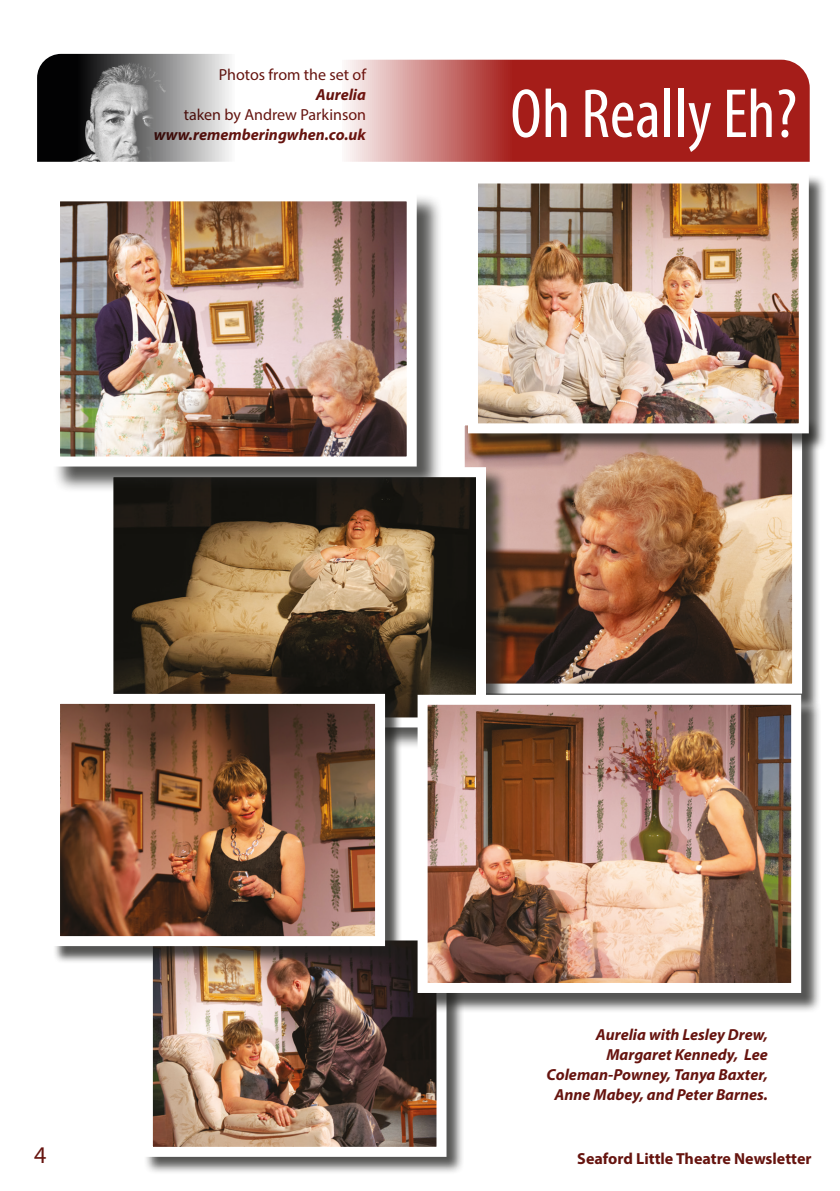
<style>
.page{position:relative;width:840px;height:1191px;background:#fff}
.page>*{position:absolute;margin:0;border:0;box-sizing:border-box;transform-origin:0 0}
.t1{font:condensed 70px "Myriad Pro";color:#fff}
.t2{font:24px "Myriad Pro";color:#66140f}
.Gallery_Actors{font:italic 700 16px/20px "Myriad Pro";color:#66140f;text-align:right}
.Gallery_Credit{font:16px "Myriad Pro";color:#66140f}
.Gallery_Credit-2{font:italic 700 16px "Myriad Pro";color:#66140f}
.t3{font:700 16px "Myriad Pro";color:#66140f}
</style>
<div class="page">
<div style="left:456px;top:417px;width:364px;height:295px;background:#1d1d1b;opacity:.75"></div>
<img style="left:465px;top:426px;width:325px;height:256px">
<div style="left:454px;top:415px;width:347px;height:278px;border:10px solid #fff"></div>
<div style="left:143px;top:931px;width:321px;height:243px;background:#1d1d1b;opacity:.75"></div>
<img style="left:154px;top:941px;width:281px;height:204px">
<div style="left:143px;top:930px;width:303px;height:226px;border:10px solid #fff"></div>
<img style="left:37px;top:54px;width:193px;height:108px">
<div style="left:104px;top:467px;width:404px;height:283px;background:#1d1d1b;opacity:.75"></div>
<img style="left:114px;top:478px;width:360px;height:238px">
<div style="left:103px;top:467px;width:382px;height:260px;border:10px solid #fff"></div>
<div style="left:52px;top:194px;width:391px;height:299px;background:#1d1d1b;opacity:.75"></div>
<img style="left:61px;top:202px;width:344px;height:253px">
<div style="left:50px;top:191px;width:366px;height:275px;border:10px solid #fff"></div>
<div style="left:468px;top:174px;width:358px;height:277px;background:#1d1d1b;opacity:.75"></div>
<img style="left:478px;top:184px;width:319px;height:238px">
<div style="left:467px;top:173px;width:341px;height:260px;border:10px solid #fff"></div>
<svg style="left:346px;top:60px;width:463px;height:102px;background:#b44541"></svg>
<div style="left:420px;top:697px;width:400px;height:316px;background:#1d1d1b;opacity:.75"></div>
<img style="left:428px;top:706px;width:361px;height:276px">
<div style="left:417px;top:695px;width:383px;height:298px;border:10px solid #fff"></div>
<div style="left:53px;top:696px;width:349px;height:267px;background:#1d1d1b;opacity:.75"></div>
<img style="left:61px;top:705px;width:313px;height:230px">
<div style="left:50px;top:694px;width:335px;height:252px;border:10px solid #fff"></div>
<p class="Gallery_Credit" style="left:219px;top:65px;width:149px">Photos from the set of</p>
<p class="Gallery_Credit-2" style="left:316px;top:84px;width:52px">Aurelia</p>
<p class="Gallery_Credit" style="left:184px;top:105px;width:184px">taken by Andrew Parkinson</p>
<p class="Gallery_Credit-2" style="left:154px;top:124px;width:213px">www.rememberingwhen.co.uk</p>
<h1 class="t1" style="left:510px;top:72px;width:288px">Oh Really Eh?</h1>
<p class="Gallery_Actors" style="left:546px;top:1024px;width:223px">Aurelia with Lesley Drew,<br>Margaret Kennedy, Lee<br>Coleman-Powney, Tanya Baxter,<br>Anne Mabey, and Peter Barnes.</p>
<h2 class="t2" style="left:34px;top:1140px;width:14px">4</h2>
<p class="t3" style="left:577px;top:1147px;width:236px">Seaford Little Theatre Newsletter</p>
</div>
